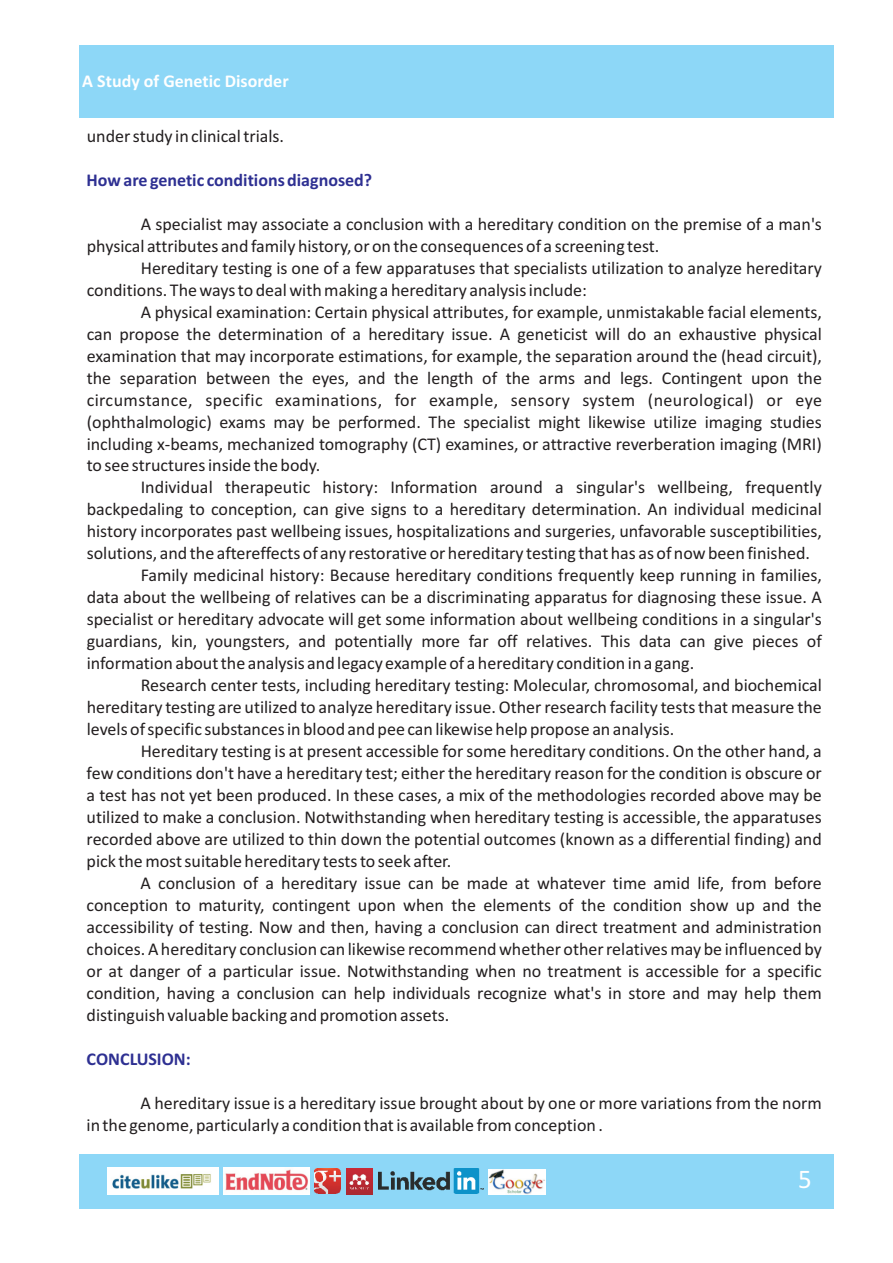
<style>
.page{position:relative;width:893px;height:1263px;background:#fff}
.page>*{position:absolute;margin:0;border:0;box-sizing:border-box;transform-origin:0 0}
.t1{font:27px "Calibri";color:#fff}
.t2{font:18px/21.9px "Calibri";color:#231f20}
.t3{font:700 18px "Calibri";color:#2e3092}
.t4{font:700 18px "Calibri";color:#fff}
</style>
<div class="page">
<div style="left:79px;top:45px;width:755px;height:72px;background:#8dd7f7"></div>
<div style="left:79px;top:1154px;width:755px;height:55px;background:#8dd7f7"></div>
<img style="left:107px;top:1167px;width:112px;height:27px">
<img style="left:223px;top:1167px;width:86px;height:27px">
<img style="left:315px;top:1168px;width:26px;height:26px">
<img style="left:347px;top:1168px;width:25px;height:26px">
<img style="left:379px;top:1168px;width:105px;height:26px">
<img style="left:488px;top:1169px;width:57px;height:25px">
<p class="t4" style="left:82px;top:73px;width:208px">A Study of Genetic Disorder</p>
<p class="t2" style="left:87px;top:126px;width:199px">under study in clinical trials.</p>
<p class="t3" style="left:87px;top:172px;width:287px">How are genetic conditions diagnosed?</p>
<p class="t2" style="left:87px;top:214px;width:737px;text-indent:54px">A specialist may associate a conclusion with a hereditary condition on the premise of a man's physical attributes and family history, or on the consequences of a screening test.</p>
<p class="t2" style="left:87px;top:258px;width:737px;text-indent:54px">Hereditary testing is one of a few apparatuses that specialists utilization to analyze hereditary conditions. The ways to deal with making a hereditary analysis include:</p>
<p class="t2" style="left:87px;top:302px;width:737px;text-align:justify;text-indent:54px">A physical examination: Certain physical attributes, for example, unmistakable facial elements, can propose the determination of a hereditary issue. A geneticist will do an exhaustive physical examination that may incorporate estimations, for example, the separation around the (head circuit), the separation between the eyes, and the length of the arms and legs. Contingent upon the circumstance, specific examinations, for example, sensory system (neurological) or eye (ophthalmologic) exams may be performed. The specialist might likewise utilize imaging studies including x-beams, mechanized tomography (CT) examines, or attractive reverberation imaging (MRI) to see structures inside the body.</p>
<p class="t2" style="left:141px;top:478px;width:683px">Individual therapeutic history: Information around a singular's wellbeing, frequently</p>
<p class="t2" style="left:87px;top:500px;width:737px">backpedaling to conception, can give signs to a hereditary determination. An individual medicinal</p>
<p class="t2" style="left:87px;top:522px;width:737px">history incorporates past wellbeing issues, hospitalizations and surgeries, unfavorable susceptibilities,</p>
<p class="t2" style="left:87px;top:544px;width:725px">solutions, and the aftereffects of any restorative or hereditary testing that has as of now been finished.</p>
<p class="t2" style="left:141px;top:566px;width:683px">Family medicinal history: Because hereditary conditions frequently keep running in families,</p>
<p class="t2" style="left:87px;top:588px;width:737px">data about the wellbeing of relatives can be a discriminating apparatus for diagnosing these issue. A</p>
<p class="t2" style="left:87px;top:610px;width:737px">specialist or hereditary advocate will get some information about wellbeing conditions in a singular's</p>
<p class="t2" style="left:87px;top:632px;width:737px">guardians, kin, youngsters, and potentially more far off relatives. This data can give pieces of</p>
<p class="t2" style="left:87px;top:654px;width:609px">information about the analysis and legacy example of a hereditary condition in a gang.</p>
<p class="t2" style="left:141px;top:676px;width:683px">Research center tests, including hereditary testing: Molecular, chromosomal, and biochemical</p>
<p class="t2" style="left:87px;top:698px;width:737px">hereditary testing are utilized to analyze hereditary issue. Other research facility tests that measure the</p>
<p class="t2" style="left:87px;top:720px;width:589px">levels of specific substances in blood and pee can likewise help propose an analysis.</p>
<p class="t2" style="left:141px;top:742px;width:683px">Hereditary testing is at present accessible for some hereditary conditions. On the other hand, a</p>
<p class="t2" style="left:87px;top:764px;width:737px">few conditions don't have a hereditary test; either the hereditary reason for the condition is obscure or</p>
<p class="t2" style="left:87px;top:786px;width:737px">a test has not yet been produced. In these cases, a mix of the methodologies recorded above may be</p>
<p class="t2" style="left:87px;top:808px;width:737px">utilized to make a conclusion. Notwithstanding when hereditary testing is accessible, the apparatuses</p>
<p class="t2" style="left:87px;top:829px;width:737px">recorded above are utilized to thin down the potential outcomes (known as a differential finding) and</p>
<p class="t2" style="left:87px;top:851px;width:366px">pick the most suitable hereditary tests to seek after.</p>
<p class="t2" style="left:141px;top:873px;width:683px">A conclusion of a hereditary issue can be made at whatever time amid life, from before</p>
<p class="t2" style="left:87px;top:895px;width:737px">conception to maturity, contingent upon when the elements of the condition show up and the</p>
<p class="t2" style="left:87px;top:917px;width:737px">accessibility of testing. Now and then, having a conclusion can direct treatment and administration</p>
<p class="t2" style="left:87px;top:939px;width:737px">choices. A hereditary conclusion can likewise recommend whether other relatives may be influenced by</p>
<p class="t2" style="left:87px;top:961px;width:737px">or at danger of a particular issue. Notwithstanding when no treatment is accessible for a specific</p>
<p class="t2" style="left:87px;top:983px;width:737px">condition, having a conclusion can help individuals recognize what's in store and may help them</p>
<p class="t2" style="left:87px;top:1005px;width:364px">distinguish valuable backing and promotion assets.</p>
<p class="t3" style="left:87px;top:1051px;width:106px">CONCLUSION:</p>
<p class="t2" style="left:87px;top:1093px;width:737px;text-indent:54px">A hereditary issue is a hereditary issue brought about by one or more variations from the norm in the genome, particularly a condition that is available from conception .</p>
<h1 class="t1" style="left:798px;top:1167px;width:15px">5</h1>
</div>
